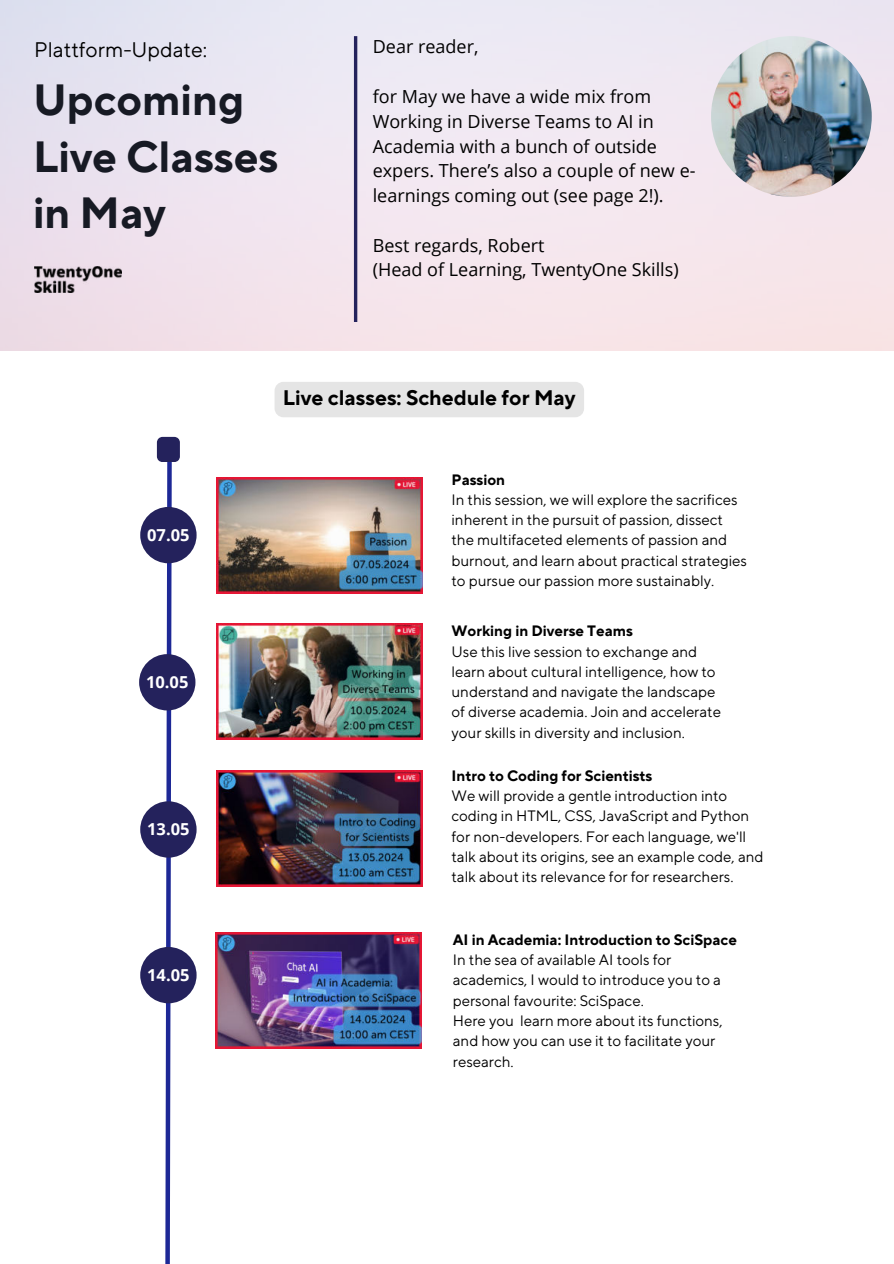
<style>
.page{position:relative;width:894px;height:1264px;background:#fff}
.page>*{position:absolute;margin:0;border:0;box-sizing:border-box;transform-origin:0 0}
.t1{font:700 43.5px/56.2px "TT Norms Pro";color:#171a24}
.t2{font:700 21px "TT Norms Pro";color:#000}
.t3{font:21px "TT Norms Pro";color:#000}
.t4{font:18px/24.8px "Open Sans";color:#000}
.t5{font:700 16.5px "Open Sans";color:#fff}
.t6{font:15px/20.2px "TT Norms Pro";color:#000}
.t7{font:700 15px "TT Norms Pro";color:#000}
</style>
<div class="page">
<img style="left:0;top:0;width:893px;height:350px">
<div style="left:140px;top:507px;width:56px;height:56px;background:#24225c;border-radius:50%"></div>
<div style="left:139px;top:654px;width:56px;height:56px;background:#24225c;border-radius:50%"></div>
<div style="left:140px;top:801px;width:56px;height:56px;background:#24225c;border-radius:50%"></div>
<div style="left:140px;top:947px;width:56px;height:56px;background:#24225c;border-radius:50%"></div>
<svg style="left:157px;top:437px;width:23px;height:826px"></svg>
<img style="left:710px;top:36px;width:161px;height:161px;border-radius:50%">
<img style="left:34px;top:267px;width:88px;height:26px">
<hr style="left:354px;top:36px;width:3px;height:286px;background:#24225c">
<img style="left:216px;top:477px;width:206px;height:116px">
<img style="left:216px;top:623px;width:206px;height:116px">
<img style="left:216px;top:770px;width:206px;height:116px">
<img style="left:216px;top:932px;width:206px;height:116px">
<div style="left:274px;top:382px;width:310px;height:35px;background:#e5e5e5"></div>
<h2 class="t3" style="left:34px;top:34px;width:174px">Plattform-Update:</h2>
<h1 class="t1" style="left:33px;top:69px;width:247px">Upcoming<br>Live Classes in May</h1>
<p class="t4" style="left:372px;top:34px;width:107px">Dear reader,</p>
<p class="t4" style="left:372px;top:84px;width:324px">for May we have a wide mix from Working in Diverse Teams to AI in Academia with a bunch of outside expers. There’s also a couple of new e&shy;learnings coming out (see page 2!).</p>
<p class="t4" style="left:372px;top:232px;width:307px">Best regards, Robert<br>(Head of Learning, TwentyOne Skills)</p>
<p class="t5" style="left:147px;top:523px;width:44px">07.05</p>
<p class="t5" style="left:146px;top:670px;width:44px">10.05</p>
<p class="t5" style="left:147px;top:817px;width:44px">13.05</p>
<p class="t5" style="left:147px;top:963px;width:44px">14.05</p>
<h2 class="t2" style="left:283px;top:382px;width:294px">Live classes: Schedule for May</h2>
<p class="t7" style="left:451px;top:468px;width:55px">Passion</p>
<p class="t6" style="left:451px;top:488px;width:297px">In this session, we will explore the sacrifices inherent in the pursuit of passion, dissect the multifaceted elements of passion and burnout, and learn about practical strategies to pursue our passion more sustainably.</p>
<p class="t7" style="left:451px;top:620px;width:183px">Working in Diverse Teams</p>
<p class="t6" style="left:451px;top:640px;width:271px">Use this live session to exchange and learn about cultural intelligence, how to understand and navigate the landscape of diverse academia. Join and accelerate your skills in diversity and inclusion.</p>
<p class="t7" style="left:451px;top:764px;width:202px">Intro to Coding for Scientists</p>
<p class="t6" style="left:451px;top:784px;width:313px">We will provide a gentle introduction into coding in HTML, CSS, JavaScript and Python for non-developers. For each language, we'll talk about its origins, see an example code, and talk about its relevance for for researchers.</p>
<p class="t7" style="left:452px;top:928px;width:285px">AI in Academia: Introduction to SciSpace</p>
<p class="t6" style="left:452px;top:948px;width:271px">In the sea of available AI tools for academics, I would to introduce you to a personal favourite: SciSpace.<br>Here you learn more about its functions, and how you can use it to facilitate your research.</p>
</div>
